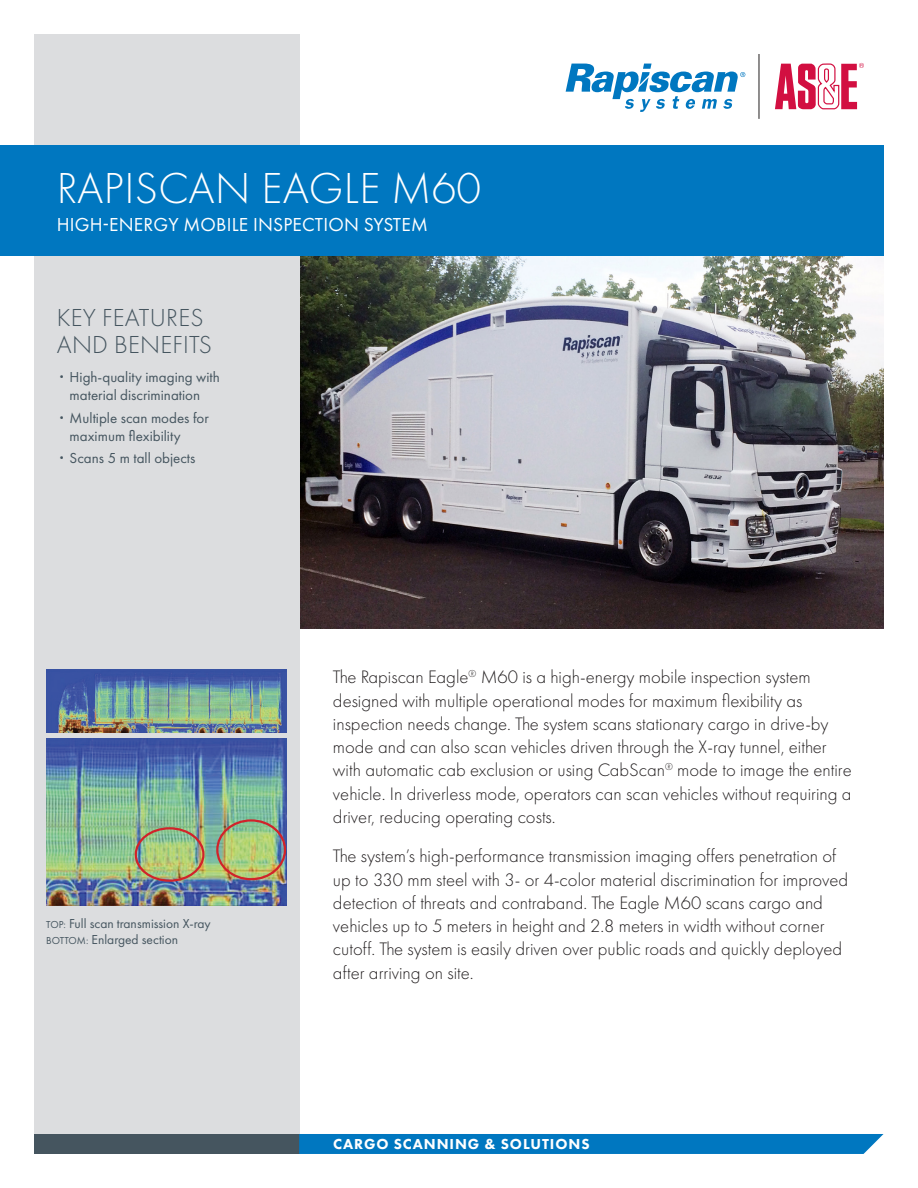
<style>
.page{position:relative;width:918px;height:1188px;background:#fff}
.page>*{position:absolute;margin:0;border:0;box-sizing:border-box;transform-origin:0 0}
.Product_Name_Main_He{font:300 45px "Futura PT";letter-spacing:.01em;color:#fff}
.KEY_FEATURES_AND_BEN{font:300 25.5px/27px "Futura PT";letter-spacing:.01em;color:#45555f}
.Product_Name_Descrip{font:19.5px "Futura PT";letter-spacing:.01em;color:#fff}
.Body_Text_12_5_15_5{font:300 18.75px/23.2px "Futura PT";color:#231f20}
.t1{font:15px/18px "Futura PT";color:#45555f;text-align:center}
.Element_KO_Copy_Carg{font:800 15px "Futura PT";letter-spacing:.06em;color:#fff}
.Image_Caption_Light{font:13.5px/16.5px "Futura PT";color:#45555f}
.s1{font-weight:300;font-size:9.9px}
.s2{font-size:10.5px}
</style>
<div class="page">
<img style="left:299px;top:255px;width:585px;height:373px">
<svg style="left:566px;top:64px;width:179px;height:48px"></svg>
<svg style="left:775px;top:63px;width:89px;height:46px"></svg>
<hr style="left:759px;top:54px;width:1px;height:65px;background:#211e1e">
<div style="left:34px;top:34px;width:265px;height:1120px;background:#dcdddf"></div>
<div style="left:0;top:145px;width:884px;height:110px;background:#0077c0"></div>
<img style="left:46px;top:739px;width:241px;height:166px">
<img style="left:46px;top:669px;width:241px;height:64px">
<div style="left:34px;top:1134px;width:265px;height:20px;background:#45555f"></div>
<div style="left:299px;top:1134px;width:585px;height:20px;background:#0077c0"></div>
<div style="left:135px;top:827px;width:70px;height:55px;border:2px solid #d1232a;border-radius:50%"></div>
<div style="left:216px;top:819px;width:70px;height:61px;border:2px solid #d1232a;border-radius:50%"></div>
<p class="Product_Name_Main_He" style="left:57px;top:163px;width:426px">RAPISCAN EAGLE M60</p>
<p class="Product_Name_Descrip" style="left:57px;top:213px;width:373px">HIGH-ENERGY MOBILE INSPECTION SYSTEM</p>
<p class="KEY_FEATURES_AND_BEN" style="left:57px;top:305px;width:157px">KEY FEATURES<br>AND BENEFITS</p>
<p class="t1" style="left:57px;top:368px;width:165px"><span class="s1">•</span> High-quality imaging with material discrimination</p>
<p class="t1" style="left:70px;top:409px;width:141px;text-align:left;text-indent:-13px"><span class="s1">•</span> Multiple scan modes for maximum flexibility</p>
<p class="t1" style="left:57px;top:449px;width:140px"><span class="s1">•</span> Scans 5 m tall objects</p>
<p class="Image_Caption_Light" style="left:46px;top:915px;width:166px"><span class="s2">TOP:</span> Full scan transmission X-ray<br><span class="s2">BOTTOM:</span> Enlarged section</p>
<p class="Body_Text_12_5_15_5" style="left:333px;top:666px;width:520px">The Rapiscan Eagle<sup>®</sup> M60 is a high-energy mobile inspection system designed with multiple operational modes for maximum flexibility as inspection needs change. The system scans stationary cargo in drive-by mode and can also scan vehicles driven through the X-ray tunnel, either with automatic cab exclusion or using CabScan<sup>®</sup> mode to image the entire vehicle. In driverless mode, operators can scan vehicles without requiring a driver, reducing operating costs.</p>
<p class="Body_Text_12_5_15_5" style="left:333px;top:845px;width:517px">The system’s high-performance transmission imaging offers penetration of up to 330 mm steel with 3- or 4-color material discrimination for improved detection of threats and contraband. The Eagle M60 scans cargo and vehicles up to 5 meters in height and 2.8 meters in width without corner cutoff. The system is easily driven over public roads and quickly deployed after arriving on site.</p>
<p class="Element_KO_Copy_Carg" style="left:333px;top:1135px;width:258px">CARGO SCANNING &amp; SOLUTIONS</p>
</div>
